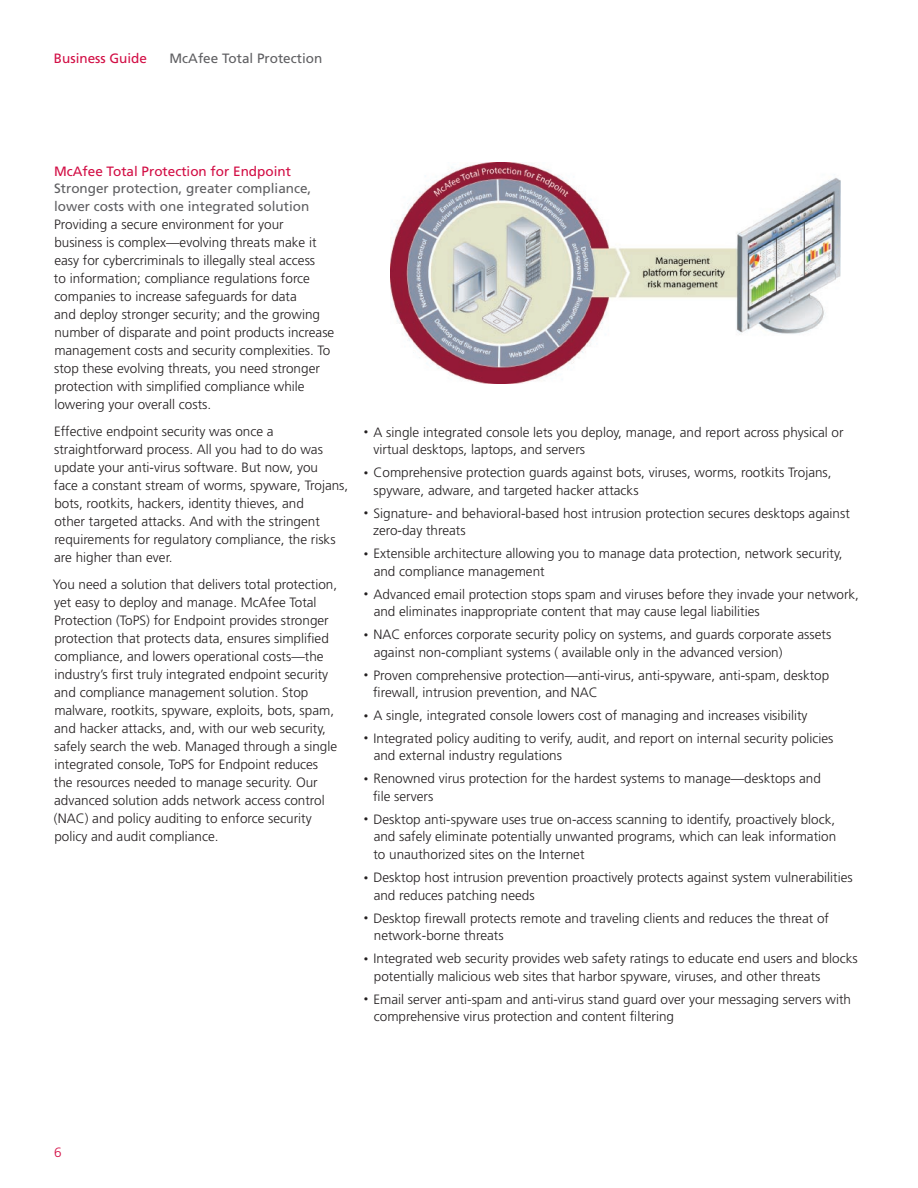
<style>
.page{position:relative;width:918px;height:1188px;background:#fff}
.page>*{position:absolute;margin:0;border:0;box-sizing:border-box;transform-origin:0 0}
.t1{font:300 13.5px/18px "Frutiger";color:#231f20}
.t2{font:13.5px/18px "Frutiger";color:#5f5f62}
.t3{font:13.5px "Frutiger";color:#d20d44}
.t4{font:300 13.5px "Frutiger";color:#d20d44}
.s1{font-size:9px}
</style>
<div class="page">
<img style="left:391px;top:163px;width:450px;height:221px">
<p class="t3" style="left:54px;top:50px;width:95px">Business Guide</p>
<p class="t2" style="left:170px;top:49px;width:154px">McAfee Total Protection</p>
<p class="t3" style="left:54px;top:163px;width:238px">McAfee Total Protection for Endpoint</p>
<p class="t2" style="left:54px;top:180px;width:259px">Stronger protection, greater compliance, lower costs with one integrated solution</p>
<p class="t1" style="left:54px;top:216px;width:282px">Providing a secure environment for your business is complex—evolving threats make it easy for cybercriminals to illegally steal access<br>to information; compliance regulations force companies to increase safeguards for data<br>and deploy stronger security; and the growing number of disparate and point products increase management costs and security complexities. To stop these evolving threats, you need stronger protection with simplified compliance while lowering your overall costs.</p>
<p class="t1" style="left:54px;top:423px;width:296px">Effective endpoint security was once a straightforward process. All you had to do was update your anti-virus software. But now, you<br>face a constant stream of worms, spyware, Trojans, bots, rootkits, hackers, identity thieves, and<br>other targeted attacks. And with the stringent requirements for regulatory compliance, the risks are higher than ever.</p>
<p class="t1" style="left:53px;top:576px;width:286px">You need a solution that delivers total protection, yet easy to deploy and manage. McAfee Total Protection (ToPS) for Endpoint provides stronger protection that protects data, ensures simplified compliance, and lowers operational costs—the industry’s first truly integrated endpoint security and compliance management solution. Stop malware, rootkits, spyware, exploits, bots, spam, and hacker attacks, and, with our web security, safely search the web. Managed through a single integrated console, ToPS for Endpoint reduces the resources needed to manage security. Our advanced solution adds network access control (NAC) and policy auditing to enforce security policy and audit compliance.</p>
<p class="t1" style="left:374px;top:423px;width:471px;text-indent:-10px"><span class="s1">•</span> A single integrated console lets you deploy, manage, and report across physical or virtual desktops, laptops, and servers</p>
<p class="t1" style="left:374px;top:463px;width:460px;text-indent:-10px"><span class="s1">•</span> Comprehensive protection guards against bots, viruses, worms, rootkits Trojans, spyware, adware, and targeted hacker attacks</p>
<p class="t1" style="left:373px;top:504px;width:478px;text-indent:-9px"><span class="s1">•</span> Signature- and behavioral-based host intrusion protection secures desktops against zero-day threats</p>
<p class="t1" style="left:374px;top:544px;width:470px;text-indent:-10px"><span class="s1">•</span> Extensible architecture allowing you to manage data protection, network security, and compliance management</p>
<p class="t1" style="left:374px;top:585px;width:487px;text-indent:-10px"><span class="s1">•</span> Advanced email protection stops spam and viruses before they invade your network, and eliminates inappropriate content that may cause legal liabilities</p>
<p class="t1" style="left:374px;top:625px;width:459px;text-indent:-10px"><span class="s1">•</span> NAC enforces corporate security policy on systems, and guards corporate assets against non-compliant systems ( available only in the advanced version)</p>
<p class="t1" style="left:373px;top:666px;width:457px;text-indent:-10px"><span class="s1">•</span> Proven comprehensive protection—anti-virus, anti-spyware, anti-spam, desktop firewall, intrusion prevention, and NAC</p>
<p class="t1" style="left:364px;top:706px;width:445px"><span class="s1">•</span> A single, integrated console lowers cost of managing and increases visibility</p>
<p class="t1" style="left:374px;top:729px;width:461px;text-indent:-10px"><span class="s1">•</span> Integrated policy auditing to verify, audit, and report on internal security policies and external industry regulations</p>
<p class="t1" style="left:373px;top:769px;width:449px;text-indent:-10px"><span class="s1">•</span> Renowned virus protection for the hardest systems to manage—desktops and file servers</p>
<p class="t1" style="left:373px;top:810px;width:464px;text-align:justify;text-indent:-10px"><span class="s1">•</span> Desktop anti-spyware uses true on-access scanning to identify, proactively block, and safely eliminate potentially unwanted programs, which can leak information to unauthorized sites on the Internet</p>
<p class="t1" style="left:374px;top:868px;width:481px;text-indent:-10px"><span class="s1">•</span> Desktop host intrusion prevention proactively protects against system vulnerabilities and reduces patching needs</p>
<p class="t1" style="left:374px;top:909px;width:457px;text-indent:-10px"><span class="s1">•</span> Desktop firewall protects remote and traveling clients and reduces the threat of network-borne threats</p>
<p class="t1" style="left:374px;top:949px;width:485px;text-indent:-10px"><span class="s1">•</span> Integrated web security provides web safety ratings to educate end users and blocks potentially malicious web sites that harbor spyware, viruses, and other threats</p>
<p class="t1" style="left:374px;top:990px;width:479px;text-indent:-10px"><span class="s1">•</span> Email server anti-spam and anti-virus stand guard over your messaging servers with comprehensive virus protection and content filtering</p>
<p class="t4" style="left:54px;top:1144px;width:9px">6</p>
</div>
